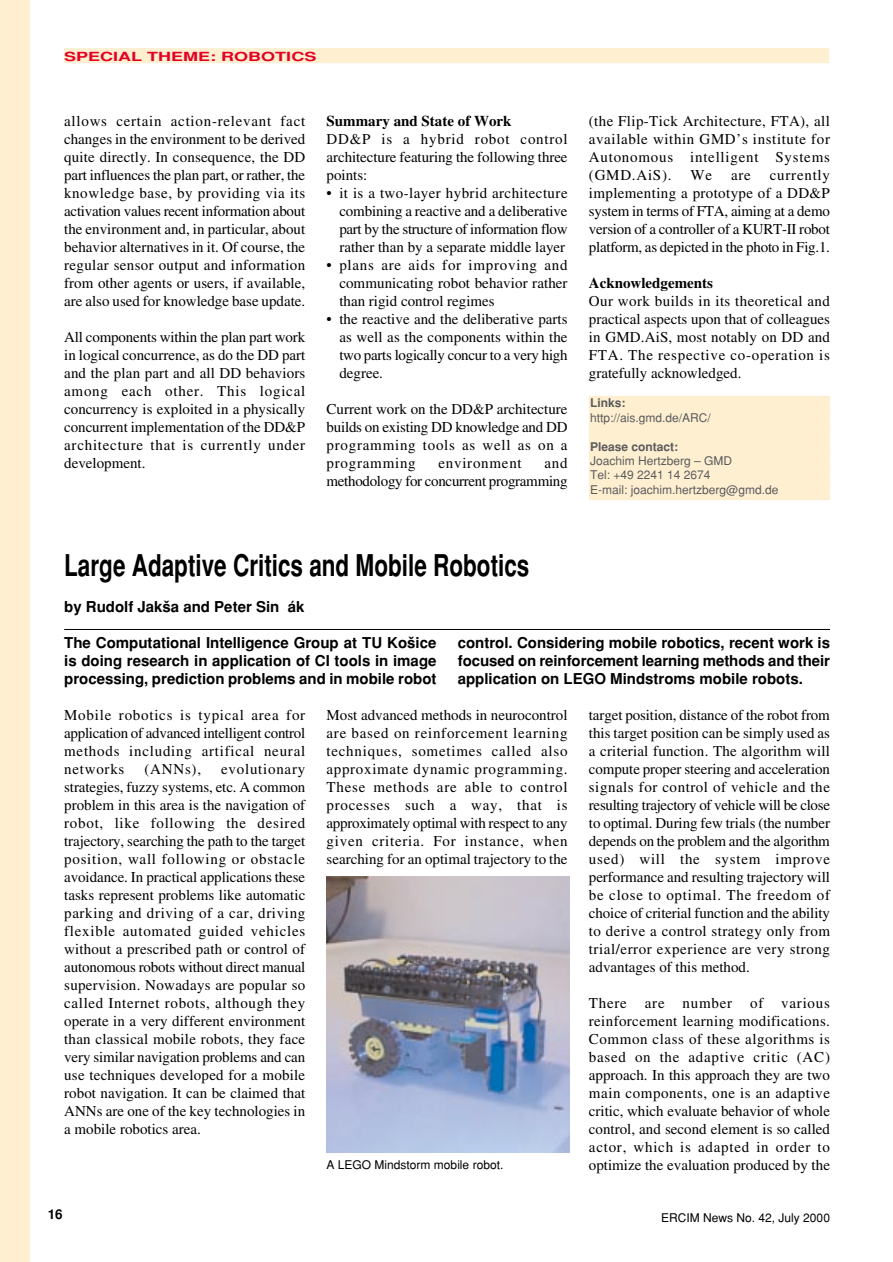
<style>
.page{position:relative;width:893px;height:1262px;background:#fff}
.page>*{position:absolute;margin:0;border:0;box-sizing:border-box;transform-origin:0 0}
.t1{font:700 30px "Helvetica";color:#000;scale:.75 1}
.t2{font:15px/18px "Times";color:#000;text-align:justify}
.t3{font:700 15px/18px "Helvetica";color:#000;text-align:justify}
.t4{font:15px/18px "Times";letter-spacing:-.02em;color:#000;text-align:right}
.t5{font:700 15px "Times";color:#000}
.t6{font:15px "Times";letter-spacing:.05em;color:#000}
.t7{font:700 13.5px "Helvetica";color:#000}
.t8{font:700 12.6px "Helvetica";color:#e20023;scale:1.43 1}
.t9{font:12px/14.4px "Helvetica";color:#5a5b5d}
.t10{font:12px "Helvetica";color:#000}
.t11{font:700 12px "Helvetica";color:#5a5b5d}
.s1{font-family:"Helvetica CE"}
</style>
<div class="page">
<div style="left:0;top:0;width:30px;height:1262px;background:#ffefd1"></div>
<div style="left:64px;top:48px;width:765px;height:15px;background:#ffefd1"></div>
<div style="left:589px;top:396px;width:241px;height:18px;background:#ffefd1"></div>
<div style="left:589px;top:410px;width:241px;height:18px;background:#ffefd1"></div>
<div style="left:589px;top:424px;width:241px;height:18px;background:#ffefd1"></div>
<div style="left:589px;top:439px;width:241px;height:18px;background:#ffefd1"></div>
<div style="left:589px;top:453px;width:241px;height:18px;background:#ffefd1"></div>
<div style="left:589px;top:468px;width:241px;height:18px;background:#ffefd1"></div>
<div style="left:589px;top:482px;width:241px;height:18px;background:#ffefd1"></div>
<hr style="left:64px;top:629px;width:766px;height:1px;background:#000">
<img style="left:326px;top:876px;width:243px;height:276px">
<p class="t8" style="left:64px;top:52px;width:178px">SPECIAL THEME: ROBOTICS</p>
<p class="t2" style="left:64px;top:113px;width:242px">allows certain action-relevant fact changes in the environment to be derived quite directly. In consequence, the DD part influences the plan part, or rather, the knowledge base, by providing via its activation values recent information about the environment and, in particular, about behavior alternatives in it. Of course, the regular sensor output and information from other agents or users, if available, are also used for knowledge base update.</p>
<p class="t2" style="left:64px;top:329px;width:242px">All components within the plan part work in logical concurrence, as do the DD part and the plan part and all DD behaviors among each other. This logical concurrency is exploited in a physically concurrent implementation of the DD&amp;P architecture that is currently under development.</p>
<p class="t5" style="left:326px;top:116px;width:186px">Summary and State of Work</p>
<p class="t2" style="left:326px;top:131px;width:242px">DD&amp;P is a hybrid robot control architecture featuring the following three points:</p>
<p class="t2" style="left:339px;top:185px;width:230px;text-indent:-13px">• it is a two-layer hybrid architecture combining a reactive and a deliberative part by the structure of information flow rather than by a separate middle layer</p>
<p class="t2" style="left:339px;top:257px;width:230px;text-indent:-13px">• plans are aids for improving and communicating robot behavior rather than rigid control regimes</p>
<p class="t2" style="left:339px;top:311px;width:230px;text-indent:-13px">• the reactive and the deliberative parts as well as the components within the two parts logically concur to a very high degree.</p>
<p class="t2" style="left:326px;top:401px;width:242px">Current work on the DD&amp;P architecture builds on existing DD knowledge and DD programming tools as well as on a programming</p>
<p class="t4" style="left:326px;top:455px;width:242px">and<br>methodology for concurrent programming</p>
<p class="t6" style="left:438px;top:458px;width:85px">environment</p>
<p class="t2" style="left:589px;top:113px;width:242px">(the Flip-Tick Architecture, FTA), all available within GMD’s institute for Autonomous intelligent Systems (GMD.AiS).</p>
<p class="t2" style="left:589px;top:167px;width:242px;text-indent:181px">currently implementing a prototype of a DD&amp;P system in terms of FTA, aiming at a demo version of a controller of a KURT-II robot platform, as depicted in the photo in Fig.1.</p>
<p class="t5" style="left:589px;top:278px;width:126px">Acknowledgements</p>
<p class="t2" style="left:589px;top:293px;width:242px">Our work builds in its theoretical and practical aspects upon that of colleagues in GMD.AiS, most notably on DD and FTA. The respective co-operation is gratefully acknowledged.</p>
<p class="t11" style="left:590px;top:399px;width:37px">Links:</p>
<p class="t9" style="left:590px;top:411px;width:122px">http://ais.gmd.de/ARC/</p>
<p class="t11" style="left:590px;top:442px;width:90px">Please contact:</p>
<p class="t9" style="left:590px;top:455px;width:190px">Joachim Hertzberg – GMD<br>Tel: +49 2241 14 2674<br>E-mail: joachim.hertzberg@gmd.de</p>
<p class="t2" style="left:690px;top:167px;width:23px">We</p>
<p class="t2" style="left:731px;top:167px;width:21px">are</p>
<h1 class="t1" style="left:64px;top:554px;width:622px">Large Adaptive Critics and Mobile Robotics</h1>
<p class="t3" style="left:64px;top:599px;width:242px">by Rudolf Jak<span class="s1">š</span>a and Peter Sin ák</p>
<p class="t3" style="left:64px;top:635px;width:374px">The Computational Intelligence Group at TU Ko<span class="s1">š</span>ice is doing research in application of CI tools in image processing, prediction problems and in mobile robot</p>
<p class="t3" style="left:458px;top:635px;width:374px">control. Considering mobile robotics, recent work is focused on reinforcement learning methods and their application on LEGO Mindstroms mobile robots.</p>
<p class="t2" style="left:64px;top:707px;width:242px">Mobile robotics is typical area for application of advanced intelligent control methods including artifical neural networks</p>
<p class="t2" style="left:64px;top:761px;width:242px;text-indent:157px">evolutionary strategies, fuzzy systems, etc. A common problem in this area is the navigation of robot, like following the desired trajectory, searching the path to the target position, wall following or obstacle avoidance. In practical applications these tasks represent problems like automatic parking and driving of a car, driving flexible automated guided vehicles without a prescribed path or control of autonomous robots without direct manual supervision. Nowadays are popular so called Internet robots, although they operate in a very different environment than classical mobile robots, they face very similar navigation problems and can use techniques developed for a mobile robot navigation. It can be claimed that ANNs are one of the key technologies in a mobile robotics area.</p>
<p class="t2" style="left:144px;top:761px;width:58px">(ANNs),</p>
<p class="t2" style="left:326px;top:707px;width:242px">Most advanced methods in neurocontrol are based on reinforcement learning techniques, sometimes called also approximate dynamic programming.<br>These methods are able to control processes such a way, that is approximately optimal with respect to any given criteria. For instance, when searching for an optimal trajectory to the</p>
<p class="t2" style="left:589px;top:707px;width:242px">target position, distance of the robot from this target position can be simply used as a criterial function. The algorithm will compute proper steering and acceleration signals for control of vehicle and the resulting trajectory of vehicle will be close to optimal. During few trials (the number depends on the problem and the algorithm used) will the system improve performance and resulting trajectory will be close to optimal. The freedom of choice of criterial function and the ability to derive a control strategy only from trial/error experience are very strong advantages of this method.</p>
<p class="t2" style="left:589px;top:995px;width:242px">There are number of various reinforcement learning modifications.<br>Common class of these algorithms is based on the adaptive critic (AC) approach. In this approach they are two main components, one is an adaptive critic, which evaluate behavior of whole control, and second element is so called actor, which is adapted in order to optimize the evaluation produced by the</p>
<p class="t10" style="left:326px;top:1160px;width:178px">A LEGO Mindstorm mobile robot.</p>
<p class="t7" style="left:48px;top:1208px;width:17px">16</p>
<p class="t10" style="left:661px;top:1213px;width:170px">ERCIM News No. 42, July 2000</p>
</div>
